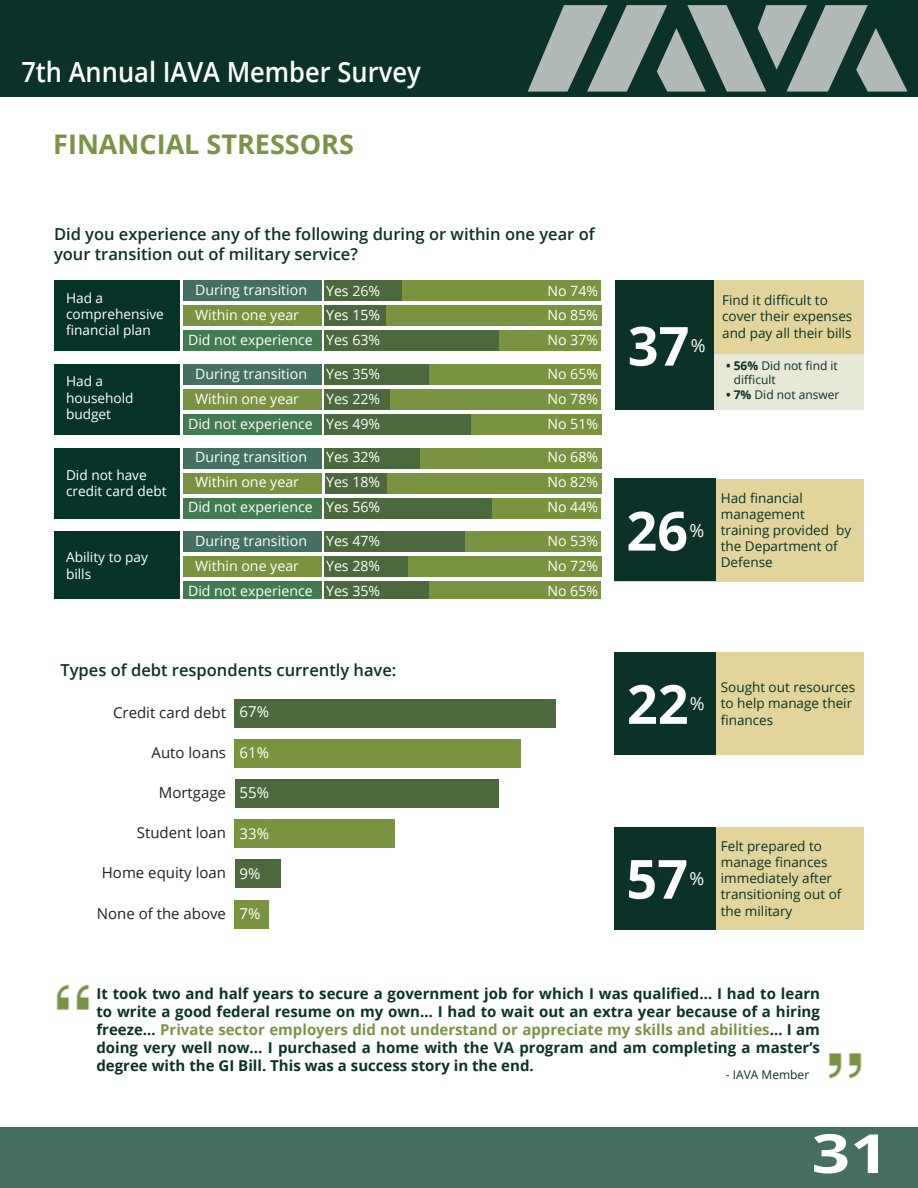
<style>
.page{position:relative;width:918px;height:1188px;background:#fff}
.page>*{position:absolute;margin:0;border:0;box-sizing:border-box;transform-origin:0 0}
.t1{font:700 54px "Open Sans";color:#fff}
.t2{font:700 54px "Open Sans";color:#fff;scale:1.25 1}
.t3{font:600 27.75px "Open Sans";color:#fff;scale:.92 1}
.t4{font:700 27px "Open Sans";color:#7a9346}
.t5{font:18px "Open Sans";color:#fff}
.t6{font:600 16.5px/19.8px "Open Sans";color:#0a3228}
.t7{font:700 15px/18px "Open Sans";color:#0a3228;text-align:justify}
.t8{font:15px "Open Sans";color:#231f20}
.t9{font:15px "Open Sans";color:#fff}
.t10{font:14.1px/25px "Open Sans";color:#fff;text-align:justify}
.t11{font:13.65px/16.4px "Open Sans";color:#fff}
.t12{font:13.5px/16.2px "Open Sans";color:#0a3228}
.t13{font:12px/14.4px "Open Sans";color:#0a3228}
.s1{color:#fff}
.s2{font-weight:700}
.s3{color:#7a9346}
</style>
<div class="page">
<div style="left:0;top:1127px;width:918px;height:61px;background:#456f62"></div>
<div style="left:0;top:0;width:918px;height:96px;background:#0a3228"></div>
<svg style="left:528px;top:5px;width:380px;height:87px"></svg>
<div style="left:614px;top:479px;width:250px;height:102px;background:#e2d49b"></div>
<div style="left:614px;top:479px;width:102px;height:102px;background:#0a3228"></div>
<div style="left:614px;top:652px;width:250px;height:102px;background:#e2d49b"></div>
<div style="left:614px;top:652px;width:102px;height:102px;background:#0a3228"></div>
<div style="left:614px;top:827px;width:250px;height:102px;background:#e2d49b"></div>
<div style="left:614px;top:827px;width:102px;height:102px;background:#0a3228"></div>
<div style="left:708px;top:354px;width:156px;height:56px;background:#e8e8d7"></div>
<div style="left:615px;top:280px;width:249px;height:74px;background:#e2d49b"></div>
<div style="left:615px;top:280px;width:99px;height:130px;background:#0a3228"></div>
<img style="left:828px;top:1053px;width:34px;height:26px">
<img style="left:56px;top:984px;width:34px;height:26px">
<div style="left:235px;top:699px;width:321px;height:29px;background:#4b693c"></div>
<div style="left:235px;top:739px;width:286px;height:29px;background:#799340"></div>
<div style="left:235px;top:779px;width:263px;height:29px;background:#4b693c"></div>
<div style="left:235px;top:819px;width:160px;height:29px;background:#799340"></div>
<div style="left:235px;top:859px;width:45px;height:29px;background:#4b693c"></div>
<div style="left:235px;top:900px;width:34px;height:29px;background:#799340"></div>
<div style="left:396px;top:281px;width:205px;height:20px;background:#799340"></div>
<div style="left:381px;top:306px;width:220px;height:20px;background:#799340"></div>
<div style="left:499px;top:331px;width:102px;height:20px;background:#799340"></div>
<div style="left:421px;top:365px;width:180px;height:20px;background:#799340"></div>
<div style="left:385px;top:390px;width:216px;height:20px;background:#799340"></div>
<div style="left:460px;top:415px;width:141px;height:20px;background:#799340"></div>
<div style="left:413px;top:448px;width:188px;height:20px;background:#799340"></div>
<div style="left:374px;top:473px;width:227px;height:20px;background:#799340"></div>
<div style="left:479px;top:498px;width:122px;height:20px;background:#799340"></div>
<div style="left:454px;top:532px;width:147px;height:20px;background:#799340"></div>
<div style="left:402px;top:557px;width:199px;height:20px;background:#799340"></div>
<div style="left:421px;top:582px;width:180px;height:17px;background:#799340"></div>
<div style="left:324px;top:281px;width:78px;height:20px;background:#4b693c"></div>
<div style="left:324px;top:306px;width:62px;height:20px;background:#4b693c"></div>
<div style="left:325px;top:331px;width:174px;height:20px;background:#4b693c"></div>
<div style="left:324px;top:365px;width:105px;height:20px;background:#4b693c"></div>
<div style="left:324px;top:390px;width:66px;height:20px;background:#4b693c"></div>
<div style="left:324px;top:415px;width:147px;height:20px;background:#4b693c"></div>
<div style="left:324px;top:448px;width:96px;height:20px;background:#4b693c"></div>
<div style="left:326px;top:473px;width:61px;height:20px;background:#4b693c"></div>
<div style="left:324px;top:498px;width:168px;height:20px;background:#4b693c"></div>
<div style="left:324px;top:532px;width:141px;height:20px;background:#4b693c"></div>
<div style="left:324px;top:557px;width:84px;height:20px;background:#4b693c"></div>
<div style="left:324px;top:582px;width:105px;height:17px;background:#4b693c"></div>
<div style="left:54px;top:281px;width:126px;height:70px;background:#063328"></div>
<div style="left:54px;top:364px;width:126px;height:71px;background:#063328"></div>
<div style="left:54px;top:448px;width:126px;height:70px;background:#063328"></div>
<div style="left:54px;top:532px;width:126px;height:67px;background:#063328"></div>
<div style="left:183px;top:281px;width:139px;height:20px;background:#437062"></div>
<div style="left:183px;top:306px;width:139px;height:20px;background:#799340"></div>
<div style="left:183px;top:331px;width:139px;height:20px;background:#437b50"></div>
<div style="left:183px;top:365px;width:139px;height:20px;background:#437062"></div>
<div style="left:183px;top:390px;width:139px;height:20px;background:#799340"></div>
<div style="left:183px;top:415px;width:139px;height:20px;background:#437b50"></div>
<div style="left:183px;top:448px;width:139px;height:20px;background:#437062"></div>
<div style="left:183px;top:473px;width:139px;height:20px;background:#799340"></div>
<div style="left:183px;top:498px;width:139px;height:20px;background:#437b50"></div>
<div style="left:183px;top:532px;width:139px;height:20px;background:#437062"></div>
<div style="left:183px;top:557px;width:139px;height:20px;background:#799340"></div>
<div style="left:183px;top:582px;width:139px;height:17px;background:#437b50"></div>
<h2 class="t3" style="left:21px;top:53px;width:170px">7th Annual IAVA</h2>
<h2 class="t3" style="left:227px;top:53px;width:212px">Member Survey</h2>
<h3 class="t4" style="left:53px;top:125px;width:18px">Finan</h3>
<h3 class="t4" style="left:140px;top:125px;width:32px">cial</h3>
<h3 class="t4" style="left:207px;top:125px;width:32px">Stress</h3>
<h3 class="t4" style="left:300px;top:125px;width:38px">ors</h3>
<p class="t6" style="left:54px;top:224px;width:543px">Did you experience any of the following during or within one year of your transition out of military service?</p>
<p class="t11" style="left:66px;top:289px;width:99px">Had a comprehensive financial plan</p>
<p class="t11" style="left:66px;top:373px;width:69px">Had a household budget</p>
<p class="t11" style="left:66px;top:466px;width:102px">Did not have credit card debt</p>
<p class="t11" style="left:66px;top:549px;width:84px">Ability to pay bills</p>
<p class="t10" style="left:195px;top:277px;width:113px">During transition</p>
<p class="t10" style="left:326px;top:278px;width:56px">Yes 26%</p>
<p class="t10" style="left:547px;top:278px;width:52px;line-height:24.6px">No 74% No 85% No 37%</p>
<p class="t10" style="left:547px;top:361px;width:52px">No 65% No 78% No 51%</p>
<p class="t10" style="left:547px;top:444px;width:52px">No 68% No 82% No 44%</p>
<p class="t10" style="left:547px;top:528px;width:52px">No 53% No 72% No 65%</p>
<p class="t10" style="left:188px;top:302px;width:126px;text-align:center">Within one year<br>Did not experience</p>
<p class="t10" style="left:188px;top:361px;width:126px;text-align:center">During transition<br>Within one year<br>Did not experience</p>
<p class="t10" style="left:188px;top:444px;width:126px;text-align:center">During transition<br>Within one year<br>Did not experience</p>
<p class="t10" style="left:188px;top:528px;width:126px;text-align:center">During transition<br>Within one year<br>Did not experience</p>
<p class="t10" style="left:326px;top:302px;width:56px">Yes 15%<br>Yes 63%</p>
<p class="t10" style="left:326px;top:361px;width:56px">Yes 35% Yes 22% Yes 49%</p>
<p class="t10" style="left:326px;top:444px;width:56px">Yes 32% Yes 18% Yes 56%</p>
<p class="t10" style="left:326px;top:528px;width:56px">Yes 47% Yes 28% Yes 35%</p>
<p class="t6" style="left:60px;top:659px;width:338px">Types of debt respondents currently have:</p>
<p class="t8" style="left:113px;top:702px;width:157px">Credit card debt <span class="s1">67%</span></p>
<p class="t9" style="left:240px;top:742px;width:31px">61%</p>
<p class="t9" style="left:240px;top:782px;width:31px">55%</p>
<p class="t9" style="left:240px;top:823px;width:31px">33%</p>
<p class="t9" style="left:240px;top:863px;width:22px">9%</p>
<p class="t9" style="left:240px;top:903px;width:22px">7%</p>
<p class="t8" style="left:152px;top:742px;width:76px">Auto loans</p>
<p class="t8" style="left:159px;top:782px;width:69px">Mortgage</p>
<p class="t8" style="left:137px;top:823px;width:91px">Student loan</p>
<p class="t8" style="left:102px;top:863px;width:126px">Home equity loan</p>
<p class="t8" style="left:97px;top:903px;width:131px">None of the above</p>
<h1 class="t1" style="left:628px;top:308px;width:63px">37</h1>
<p class="t5" style="left:691px;top:333px;width:16px">%</p>
<p class="t12" style="left:722px;top:292px;width:132px">Find it difficult to cover their expenses and pay all their bills</p>
<p class="t13" style="left:734px;top:358px;width:106px;text-indent:-8px"><span class="s2">• 56%</span> Did not find it difficult</p>
<p class="t13" style="left:726px;top:387px;width:115px"><span class="s2">• 7%</span> Did not answer</p>
<h1 class="t1" style="left:626px;top:493px;width:63px">26</h1>
<p class="t5" style="left:689px;top:518px;width:16px">%</p>
<p class="t12" style="left:721px;top:489px;width:132px">Had financial management training provided by the Department of<br>Defense</p>
<h1 class="t1" style="left:627px;top:666px;width:63px">22</h1>
<p class="t5" style="left:690px;top:691px;width:16px">%</p>
<p class="t12" style="left:721px;top:679px;width:136px">Sought out resources to help manage their</p>
<p class="t12" style="left:721px;top:711px;width:54px">finances</p>
<h1 class="t1" style="left:626px;top:841px;width:63px">57</h1>
<p class="t5" style="left:689px;top:866px;width:16px">%</p>
<p class="t12" style="left:721px;top:837px;width:122px">Felt prepared to manage finances immediately after transitioning out of the military</p>
<p class="t7" style="left:96px;top:984px;width:725px">It took two and half years to secure a government job for which I was qualified… I had to learn to write a good federal resume on my own… I had to wait out an extra year because of a hiring freeze… <span class="s3">Private sector employers did not understand or appreciate my skills and abilities</span>… I am doing very well now... I purchased a home with the VA program and am completing a master’s degree with the GI Bill. This was a success story in the end.</p>
<p class="t13" style="left:726px;top:1067px;width:85px">- IAVA Member</p>
<h1 class="t2" style="left:812px;top:1115px;width:63px">31</h1>
</div>
